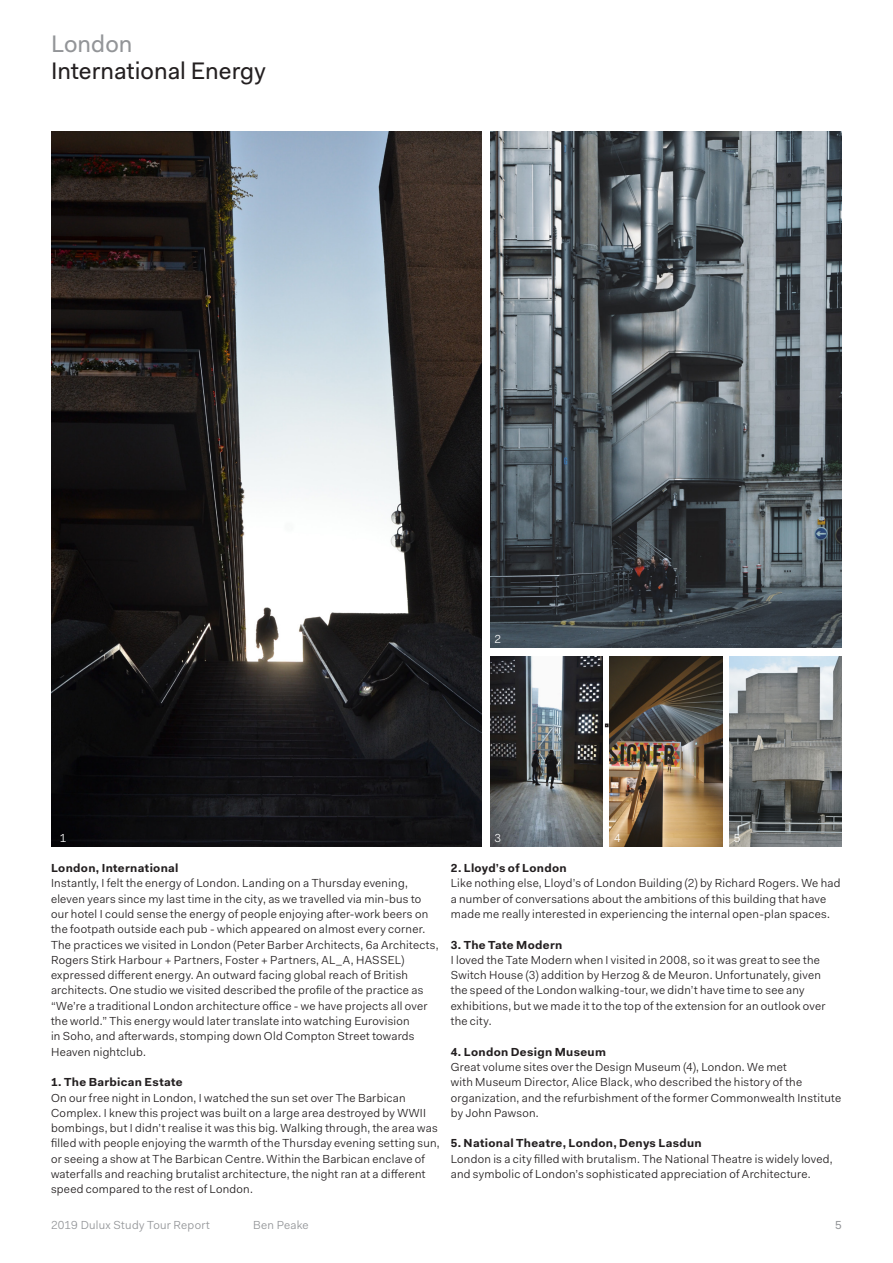
<style>
.page{position:relative;width:893px;height:1263px;background:#fff}
.page>*{position:absolute;margin:0;border:0;box-sizing:border-box;transform-origin:0 0}
.t1{font:24px "Fakt Pro";color:#231f20}
.t2{font:24px "Fakt Pro";letter-spacing:.005em;color:#939598}
.Paragraph_Style_1{font:11.7px/15.3px "Fakt Pro Blond";letter-spacing:.025em;color:#231f20}
.Paragraph_Style_1-2{font:700 11.7px "Fakt Pro";letter-spacing:.025em;color:#231f20}
.t3{font:11.7px "Fakt Pro Blond";letter-spacing:.025em;color:#939598}
.t4{font:11.7px "Fakt Pro Blond";color:#fff}
.t5{font:11.7px "Fakt Pro";color:#939598}
</style>
<div class="page">
<img style="left:490px;top:132px;width:352px;height:515px">
<img style="left:51px;top:132px;width:431px;height:715px">
<img style="left:729px;top:656px;width:113px;height:190px">
<img style="left:610px;top:656px;width:112px;height:191px">
<img style="left:490px;top:656px;width:112px;height:191px">
<svg style="left:605px;top:723px;width:4px;height:4px"></svg>
<p class="t2" style="left:51px;top:28px;width:83px">London</p>
<p class="t1" style="left:51px;top:55px;width:216px">International Energy</p>
<p class="t4" style="left:494px;top:631px;width:8px">2</p>
<p class="t4" style="left:60px;top:831px;width:8px">1</p>
<p class="Paragraph_Style_1-2" style="left:51px;top:860px;width:129px">London, International</p>
<p class="Paragraph_Style_1" style="left:51px;top:875px;width:389px">Instantly, I felt the energy of London. Landing on a Thursday evening, eleven years since my last time in the city, as we travelled via min-bus to our hotel I could sense the energy of people enjoying after-work beers on the footpath outside each pub - which appeared on almost every corner.<br>The practices we visited in London (Peter Barber Architects, 6a Architects, Rogers Stirk Harbour + Partners, Foster + Partners, AL_A, HASSEL) expressed different energy. An outward facing global reach of British architects. One studio we visited described the profile of the practice as “We’re a traditional London architecture office - we have projects all over the world.” This energy would later translate into watching Eurovision<br>in Soho, and afterwards, stomping down Old Compton Street towards Heaven nightclub.</p>
<p class="Paragraph_Style_1-2" style="left:51px;top:1074px;width:133px">1. The Barbican Estate</p>
<p class="Paragraph_Style_1" style="left:51px;top:1090px;width:390px">On our free night in London, I watched the sun set over The Barbican Complex. I knew this project was built on a large area destroyed by WWII bombings, but I didn’t realise it was this big. Walking through, the area was filled with people enjoying the warmth of the Thursday evening setting sun, or seeing a show at The Barbican Centre. Within the Barbican enclave of waterfalls and reaching brutalist architecture, the night ran at a different speed compared to the rest of London.</p>
<p class="t4" style="left:494px;top:831px;width:8px">3</p>
<p class="t4" style="left:614px;top:831px;width:8px">4</p>
<p class="t4" style="left:734px;top:831px;width:8px">5</p>
<p class="Paragraph_Style_1-2" style="left:451px;top:860px;width:117px">2. Lloyd’s of London</p>
<p class="Paragraph_Style_1" style="left:451px;top:875px;width:391px">Like nothing else, Lloyd’s of London Building (2) by Richard Rogers. We had a number of conversations about the ambitions of this building that have made me really interested in experiencing the internal open-plan spaces.</p>
<p class="Paragraph_Style_1-2" style="left:451px;top:937px;width:113px">3. The Tate Modern</p>
<p class="Paragraph_Style_1" style="left:451px;top:952px;width:376px">I loved the Tate Modern when I visited in 2008, so it was great to see the Switch House (3) addition by Herzog &amp; de Meuron. Unfortunately, given the speed of the London walking-tour, we didn’t have time to see any exhibitions, but we made it to the top of the extension for an outlook over the city.</p>
<p class="Paragraph_Style_1-2" style="left:451px;top:1044px;width:157px">4. London Design Museum</p>
<p class="Paragraph_Style_1" style="left:451px;top:1059px;width:392px">Great volume sites over the Design Museum (4), London. We met<br>with Museum Director, Alice Black, who described the history of the organization, and the refurbishment of the former Commonwealth Institute by John Pawson.</p>
<p class="Paragraph_Style_1-2" style="left:451px;top:1135px;width:252px">5. National Theatre, London, Denys Lasdun</p>
<p class="Paragraph_Style_1" style="left:451px;top:1151px;width:383px">London is a city filled with brutalism. The National Theatre is widely loved, and symbolic of London’s sophisticated appreciation of Architecture.</p>
<p class="t3" style="left:51px;top:1217px;width:160px">2019 Dulux Study Tour Report</p>
<p class="t3" style="left:253px;top:1217px;width:57px">Ben Peake</p>
<p class="t5" style="left:835px;top:1217px;width:8px">5</p>
</div>
